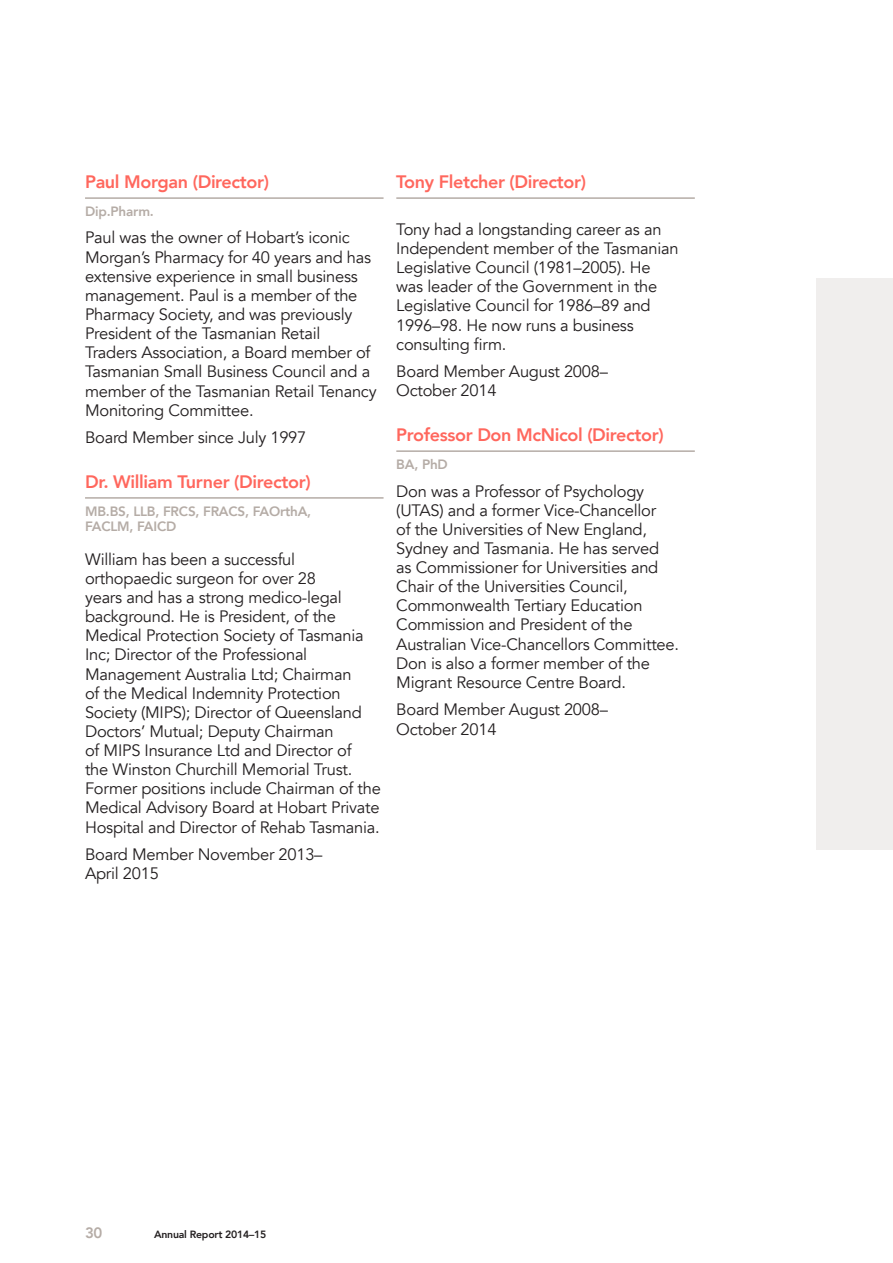
<style>
.page{position:relative;width:893px;height:1263px;background:#fff}
.page>*{position:absolute;margin:0;border:0;box-sizing:border-box;transform-origin:0 0}
.t1{font:800 18px "Avenir";letter-spacing:-.02em;color:#ff675d}
.t2{font:16.5px/19px "Avenir";letter-spacing:-.015em;color:#231f20}
.t3{font:800 15px "Avenir";color:#b5aca6}
.t4{font:800 13.5px/15px "Avenir";letter-spacing:-.015em;color:#b5aca6}
.t5{font:800 10.5px "Avenir";letter-spacing:-.02em;color:#231f20}
</style>
<div class="page">
<div style="left:817px;top:278px;width:76px;height:572px;background:#f0eeed"></div>
<hr style="left:85px;top:197px;width:299px;height:2px;background:#b5aca6">
<hr style="left:85px;top:497px;width:299px;height:2px;background:#b5aca6">
<hr style="left:396px;top:197px;width:299px;height:2px;background:#b5aca6">
<hr style="left:396px;top:450px;width:299px;height:2px;background:#b5aca6">
<p class="t1" style="left:85px;top:168px;width:186px">Paul Morgan (Director)</p>
<p class="t4" style="left:85px;top:204px;width:70px">Dip.Pharm.</p>
<p class="t2" style="left:85px;top:229px;width:293px">Paul was the owner of Hobart’s iconic Morgan’s Pharmacy for 40 years and has extensive experience in small business management. Paul is a member of the Pharmacy Society, and was previously President of the Tasmanian Retail Traders Association, a Board member of Tasmanian Small Business Council and a member of the Tasmanian Retail Tenancy Monitoring Committee.</p>
<p class="t2" style="left:85px;top:428px;width:223px">Board Member since July 1997</p>
<p class="t1" style="left:85px;top:468px;width:227px">Dr. William Turner (Director)</p>
<p class="t4" style="left:85px;top:503px;width:228px">MB.BS, LLB, FRCS, FRACS, FAOrthA,<br>FACLM, FAICD</p>
<p class="t2" style="left:85px;top:550px;width:297px">William has been a successful orthopaedic surgeon for over 28<br>years and has a strong medico-legal background. He is President, of the Medical Protection Society of Tasmania Inc; Director of the Professional Management Australia Ltd; Chairman<br>of the Medical Indemnity Protection Society (MIPS); Director of Queensland Doctors’ Mutual; Deputy Chairman<br>of MIPS Insurance Ltd and Director of<br>the Winston Churchill Memorial Trust.<br>Former positions include Chairman of the Medical Advisory Board at Hobart Private Hospital and Director of Rehab Tasmania.</p>
<p class="t2" style="left:85px;top:845px;width:239px">Board Member November 2013–<br>April 2015</p>
<p class="t1" style="left:396px;top:168px;width:191px">Tony Fletcher (Director)</p>
<p class="t2" style="left:396px;top:220px;width:284px">Tony had a longstanding career as an<br>Independent member of the Tasmanian<br>Legislative Council (1981–2005). He was leader of the Government in the<br>Legislative Council for 1986–89 and<br>1996–98. He now runs a business consulting firm.</p>
<p class="t2" style="left:396px;top:362px;width:213px">Board Member August 2008–<br>October 2014</p>
<p class="t1" style="left:396px;top:421px;width:269px">Professor Don McNicol (Director)</p>
<p class="t4" style="left:396px;top:457px;width:53px">BA, PhD</p>
<p class="t2" style="left:396px;top:482px;width:284px">Don was a Professor of Psychology (UTAS) and a former Vice-Chancellor<br>of the Universities of New England, Sydney and Tasmania. He has served<br>as Commissioner for Universities and Chair of the Universities Council, Commonwealth Tertiary Education Commission and President of the Australian Vice-Chancellors Committee.<br>Don is also a former member of the Migrant Resource Centre Board.</p>
<p class="t2" style="left:396px;top:700px;width:213px">Board Member August 2008–<br>October 2014</p>
<p class="t3" style="left:85px;top:1221px;width:19px">30</p>
<p class="t5" style="left:154px;top:1226px;width:114px">Annual Report 2014–15</p>
</div>
